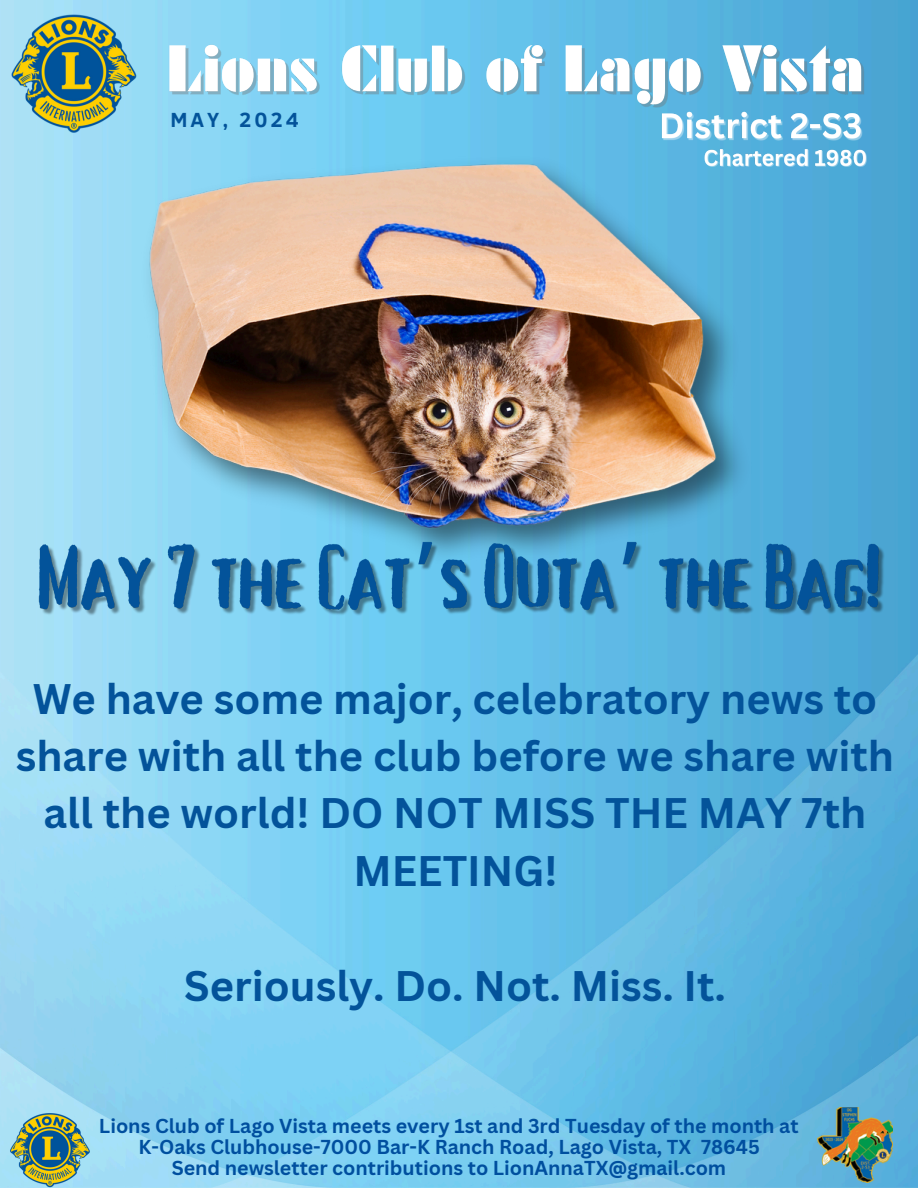
<style>
.page{position:relative;width:918px;height:1188px;background:#fff}
.page>*{position:absolute;margin:0;border:0;box-sizing:border-box;transform-origin:0 0}
.t1{font:700 41.7px/57.3px "Canva Sans";color:#03539a;text-align:center}
.t2{font:700 21px "Clear Sans";letter-spacing:.14em;color:#03539a}
.t3{font:700 19.65px/20.5px "Canva Sans";color:#004f9f;text-align:center}
</style>
<div class="page">
<img style="left:0;top:0;width:918px;height:1188px">
<img style="left:9px;top:1113px;width:81px;height:75px">
<img style="left:817px;top:1108px;width:76px;height:74px">
<img style="left:11px;top:14px;width:127px;height:119px">
<img style="left:167px;top:30px;width:700px;height:79px">
<img style="left:703px;top:143px;width:166px;height:29px">
<img style="left:658px;top:102px;width:206px;height:46px">
<img style="left:110px;top:156px;width:681px;height:370px">
<img style="left:38px;top:526px;width:850px;height:107px">
<p class="t2" style="left:171px;top:104px;width:130px">MAY, 2024</p>
<h3 class="t1" style="left:16px;top:669px;width:880px">We have some major, celebratory news to share with all the club before we share with all the world! DO NOT MISS THE MAY 7th<br>MEETING!</h3>
<p class="t1" style="left:184px;top:956px;width:543px">Seriously. Do. Not. Miss. It.</p>
<p class="t3" style="left:99px;top:1115px;width:701px">Lions Club of Lago Vista meets every 1st and 3rd Tuesday of the month at<br>K-Oaks Clubhouse-7000 Bar-K Ranch Road, Lago Vista, TX 78645<br>Send newsletter contributions to LionAnnaTX@gmail.com</p>
</div>
